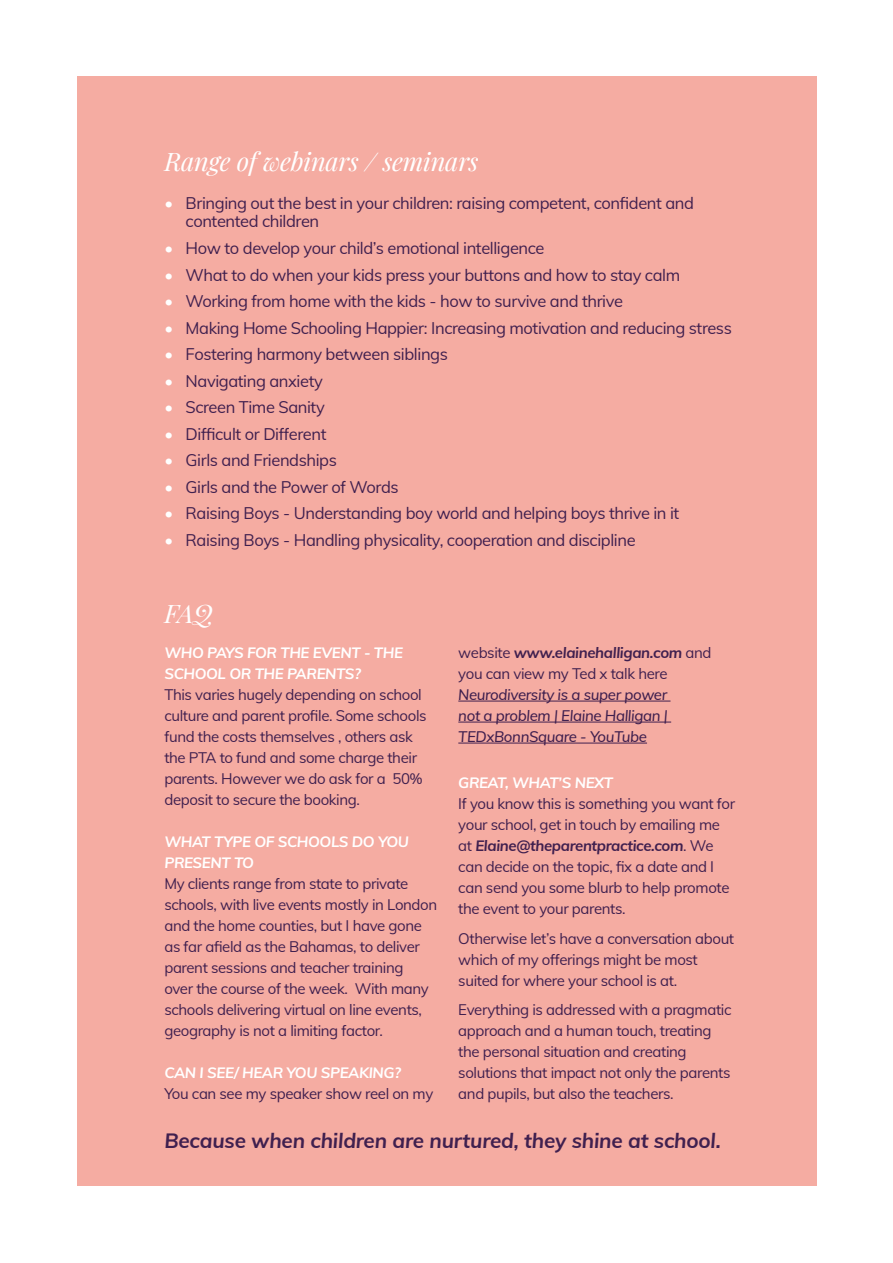
<style>
.page{position:relative;width:893px;height:1263px;background:#fff}
.page>*{position:absolute;margin:0;border:0;box-sizing:border-box;transform-origin:0 0}
.t1{font:italic 25.5px "Playfair Display";letter-spacing:-.01em;color:#fff}
.t2{font:italic 20.7px "Mulish";letter-spacing:-.01em;color:#40204f}
.t3{font:16.5px/18px "Mulish";letter-spacing:-.025em;color:#40204f}
.t4{font:15px/21px "Mulish";letter-spacing:-.025em;color:#40204f}
.t5{font:italic 15px/21px "Mulish";letter-spacing:-.025em;color:#fff}
.t6{font:italic 500 15px/21px "Mulish";letter-spacing:-.025em;color:#40204f;text-align:justify}
.s1{color:#fff}
.s2{font-style:italic}
</style>
<div class="page">
<div style="left:77px;top:77px;width:740px;height:1109px;background:#f5aca2"></div>
<hr style="left:458px;top:701px;width:212px;height:1px;background:#40204f">
<hr style="left:458px;top:722px;width:213px;height:1px;background:#40204f">
<hr style="left:458px;top:743px;width:189px;height:1px;background:#40204f">
<h1 class="t1" style="left:164px;top:142px;width:316px">Range of webinars / seminars</h1>
<p class="t3" style="left:186px;top:194px;width:510px;text-indent:-21px"><span class="s1">•</span> Bringing out the best in your children: raising competent, confident and contented children</p>
<p class="t3" style="left:164px;top:238px;width:382px"><span class="s1">•</span> How to develop your child’s emotional intelligence</p>
<p class="t3" style="left:164px;top:265px;width:517px"><span class="s1">•</span> What to do when your kids press your buttons and how to stay calm</p>
<p class="t3" style="left:164px;top:291px;width:460px"><span class="s1">•</span> Working from home with the kids - how to survive and thrive</p>
<p class="t3" style="left:164px;top:318px;width:569px"><span class="s1">•</span> Making Home Schooling Happier: Increasing motivation and reducing stress</p>
<p class="t3" style="left:164px;top:344px;width:285px"><span class="s1">•</span> Fostering harmony between siblings</p>
<p class="t3" style="left:164px;top:371px;width:160px"><span class="s1">•</span> Navigating anxiety</p>
<p class="t3" style="left:164px;top:397px;width:162px"><span class="s1">•</span> Screen Time Sanity</p>
<p class="t3" style="left:164px;top:424px;width:164px"><span class="s1">•</span> Difficult or Different</p>
<p class="t3" style="left:164px;top:450px;width:174px"><span class="s1">•</span> Girls and Friendships</p>
<p class="t3" style="left:164px;top:477px;width:236px"><span class="s1">•</span> Girls and the Power of Words</p>
<p class="t3" style="left:164px;top:503px;width:516px"><span class="s1">•</span> Raising Boys - Understanding boy world and helping boys thrive in it</p>
<p class="t3" style="left:164px;top:530px;width:473px"><span class="s1">•</span> Raising Boys - Handling physicality, cooperation and discipline</p>
<h1 class="t1" style="left:164px;top:593px;width:50px">FAQ</h1>
<p class="t5" style="left:164px;top:641px;width:240px">WHO PAYS FOR THE EVENT - THE<br>SCHOOL OR THE PARENTS?</p>
<p class="t4" style="left:164px;top:683px;width:264px">This varies hugely depending on school culture and parent profile. Some schools fund the costs themselves , others ask the PTA to fund and some charge their parents. However we do ask for a 50% deposit to secure the booking.</p>
<p class="t5" style="left:164px;top:830px;width:246px">WHAT TYPE OF SCHOOLS DO YOU<br>PRESENT TO</p>
<p class="t4" style="left:164px;top:872px;width:274px">My clients range from state to private schools, with live events mostly in London and the home counties, but I have gone as far afield as the Bahamas, to deliver parent sessions and teacher training<br>over the course of the week. With many schools delivering virtual on line events, geography is not a limiting factor.</p>
<p class="t5" style="left:164px;top:1061px;width:238px">CAN I SEE/ HEAR YOU SPEAKING?</p>
<p class="t4" style="left:164px;top:1082px;width:270px">You can see my speaker show reel on my</p>
<p class="t4" style="left:458px;top:641px;width:255px">website <span class="s2">www.elainehalligan.com</span> and you can view my Ted x talk here</p>
<p class="t6" style="left:458px;top:683px;width:211px">Neurodiversity is a super power not a problem | Elaine Halligan | TEDxBonnSquare - YouTube</p>
<p class="t5" style="left:458px;top:771px;width:156px">GREAT, WHAT’S NEXT</p>
<p class="t4" style="left:458px;top:792px;width:278px">If you know this is something you want for your school, get in touch by emailing me at <span class="s2">Elaine@theparentpractice.com</span>. We can decide on the topic, fix a date and I can send you some blurb to help promote the event to your parents.</p>
<p class="t4" style="left:458px;top:927px;width:277px">Otherwise let’s have a conversation about which of my offerings might be most suited for where your school is at.</p>
<p class="t4" style="left:458px;top:998px;width:275px">Everything is addressed with a pragmatic approach and a human touch, treating the personal situation and creating solutions that impact not only the parents and pupils, but also the teachers.</p>
<h2 class="t2" style="left:164px;top:1125px;width:558px">Because when children are nurtured, they shine at school.</h2>
</div>
